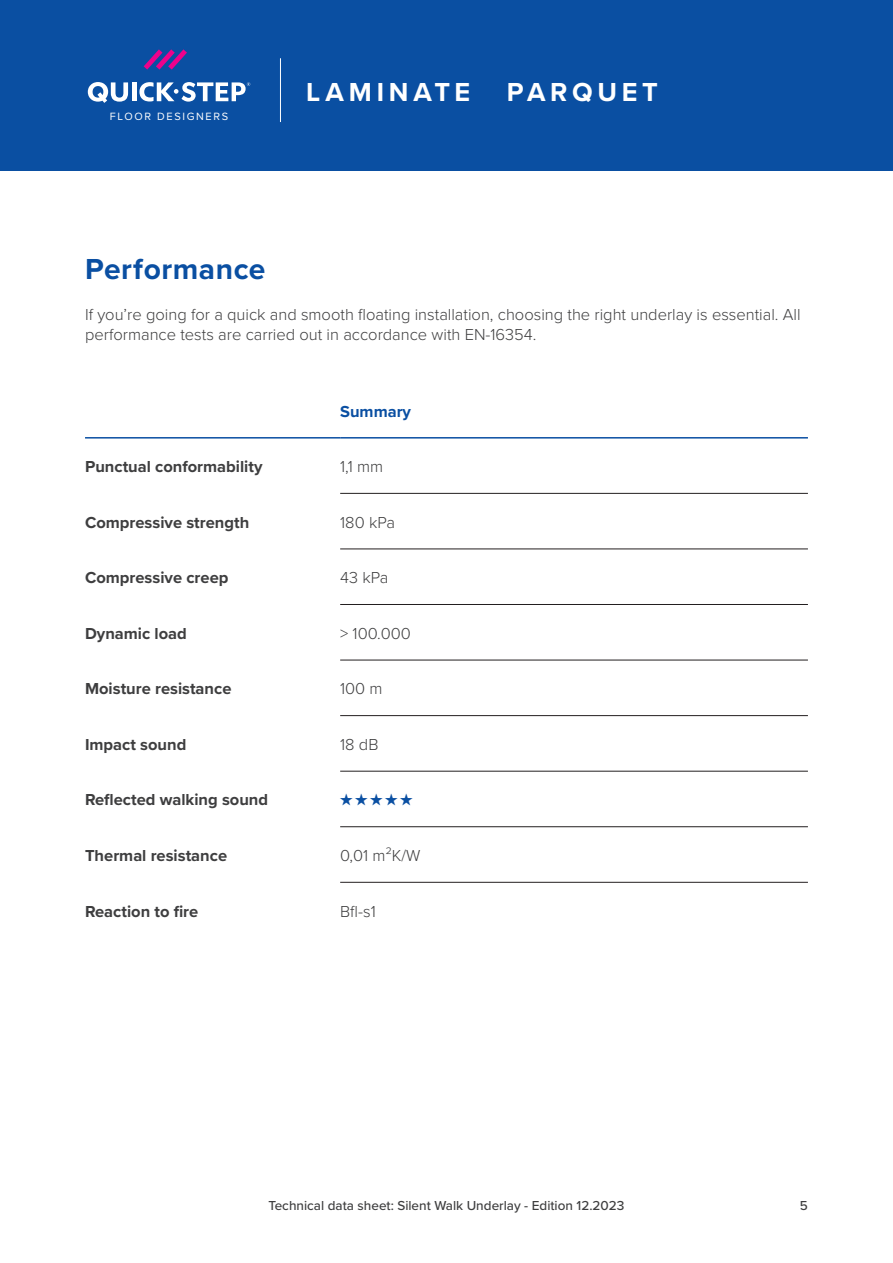
<style>
.page{position:relative;width:893px;height:1263px;background:#fff}
.page>*{position:absolute;margin:0;border:0;box-sizing:border-box;transform-origin:0 0}
.t1{font:700 30px "Proxima Nova";letter-spacing:.02em;color:#0a4fa2}
.Range{font:700 27px "Proxima Nova";letter-spacing:.175em;color:#fff}
.BodyText{font:300 16.5px/19.8px "Proxima Nova";color:#3e3e3f}
.Column-First{font:700 16.5px "Proxima Nova";color:#3e3e3f}
.Row-Header{font:700 16.5px "Proxima Nova";color:#0a4fa2}
.BodyText-2{font:700 16.5px "Proxima Nova";color:#0a4fa2}
.t2{font:500 13.5px "Proxima Nova";color:#3e3e3f}
.FloorDesigners{font:10.95px "Proxima Nova";letter-spacing:.15em;color:#fff}
</style>
<div class="page">
<div style="left:0;top:0;width:893px;height:170px;background:#0a4fa2"></div>
<hr style="left:280px;top:58px;width:1px;height:64px;background:#fff">
<svg style="left:144px;top:49px;width:43px;height:21px"></svg>
<svg style="left:88px;top:82px;width:40px;height:21px"></svg>
<hr style="left:132px;top:82px;width:4px;height:19px;background:#fff">
<svg style="left:139px;top:82px;width:111px;height:20px"></svg>
<hr style="left:340px;top:493px;width:468px;height:1px;background:#231f20">
<hr style="left:340px;top:549px;width:468px;height:1px;background:#231f20">
<hr style="left:340px;top:604px;width:468px;height:1px;background:#231f20">
<hr style="left:340px;top:660px;width:468px;height:1px;background:#231f20">
<hr style="left:340px;top:715px;width:468px;height:1px;background:#231f20">
<hr style="left:340px;top:771px;width:468px;height:1px;background:#231f20">
<hr style="left:340px;top:826px;width:468px;height:1px;background:#231f20">
<hr style="left:340px;top:882px;width:468px;height:1px;background:#231f20">
<hr style="left:340px;top:437px;width:468px;height:2px;background:#0a4fa2">
<hr style="left:85px;top:437px;width:255px;height:2px;background:#0a4fa2">
<p class="FloorDesigners" style="left:110px;top:108px;width:120px">FLOOR DESIGNERS</p>
<p class="Range" style="left:306px;top:72px;width:166px">LAMINATE</p>
<p class="Range" style="left:507px;top:72px;width:153px">PARQUET</p>
<p class="t1" style="left:85px;top:246px;width:182px">Performance</p>
<p class="BodyText" style="left:85px;top:304px;width:717px">If you’re going for a quick and smooth floating installation, choosing the right underlay is essential. All performance tests are carried out in accordance with EN-16354.</p>
<p class="Row-Header" style="left:340px;top:399px;width:72px">Summary</p>
<p class="Column-First" style="left:85px;top:454px;width:179px">Punctual conformability</p>
<p class="BodyText" style="left:340px;top:456px;width:44px">1,1 mm</p>
<p class="Column-First" style="left:85px;top:510px;width:166px">Compressive strength</p>
<p class="BodyText" style="left:340px;top:511px;width:56px">180 kPa</p>
<p class="Column-First" style="left:85px;top:565px;width:145px">Compressive creep</p>
<p class="BodyText" style="left:340px;top:567px;width:50px">43 kPa</p>
<p class="Column-First" style="left:85px;top:621px;width:103px">Dynamic load</p>
<p class="BodyText" style="left:340px;top:622px;width:72px">&gt; 100.000</p>
<p class="Column-First" style="left:85px;top:676px;width:148px">Moisture resistance</p>
<p class="BodyText" style="left:340px;top:678px;width:44px">100 m</p>
<p class="Column-First" style="left:85px;top:732px;width:103px">Impact sound</p>
<p class="BodyText" style="left:340px;top:734px;width:40px">18 dB</p>
<p class="Column-First" style="left:85px;top:788px;width:185px">Reflected walking sound</p>
<p class="BodyText-2" style="left:340px;top:788px;width:74px">★★★★★</p>
<p class="Column-First" style="left:85px;top:843px;width:144px">Thermal resistance</p>
<p class="BodyText" style="left:340px;top:845px;width:82px">0,01 m²K/W</p>
<p class="Column-First" style="left:85px;top:899px;width:115px">Reaction to fire</p>
<p class="BodyText" style="left:340px;top:900px;width:37px">Bfl-s1</p>
<p class="t2" style="left:268px;top:1195px;width:357px">Technical data sheet: Silent Walk Underlay - Edition 12.2023</p>
<p class="t2" style="left:800px;top:1195px;width:10px">5</p>
</div>
